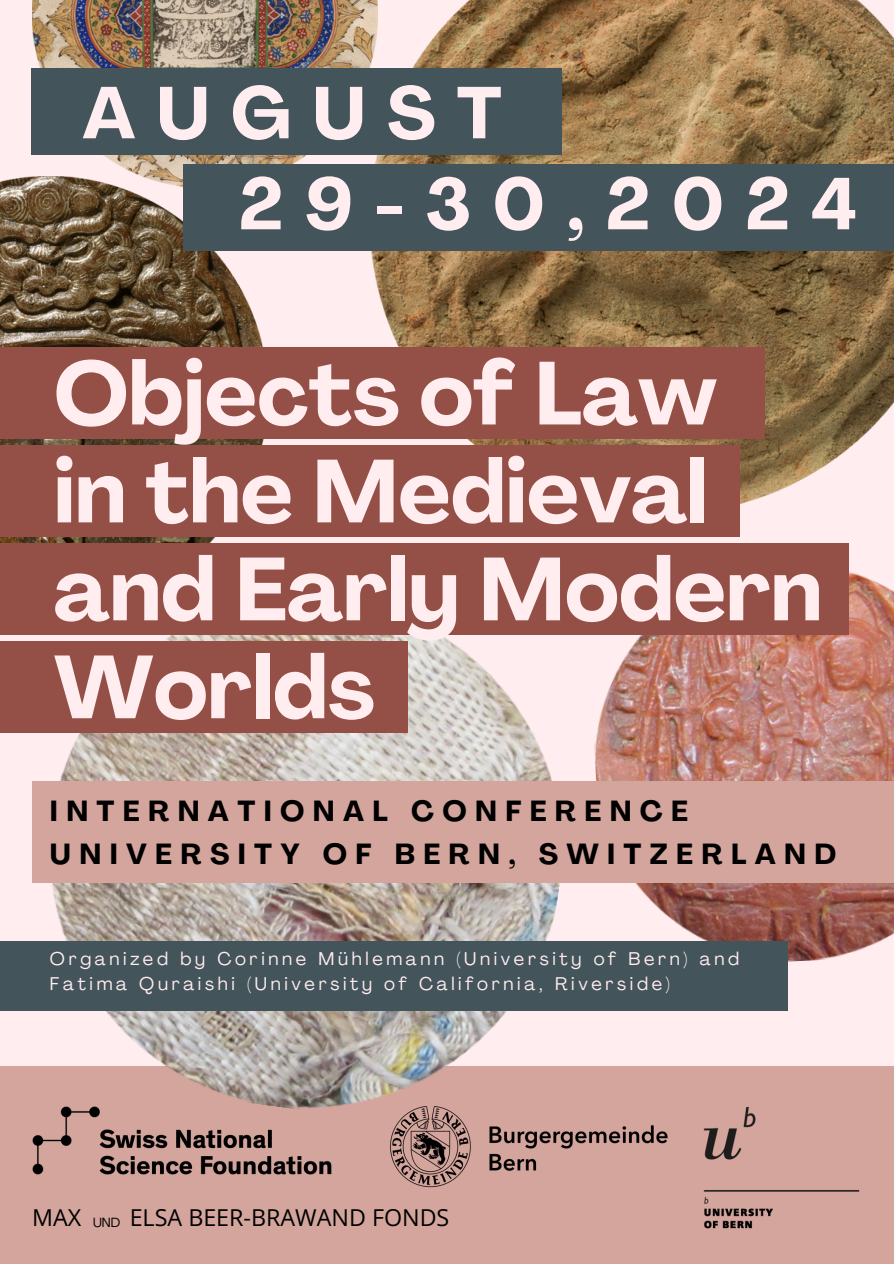
<style>
.page{position:relative;width:894px;height:1264px;background:#fff}
.page>*{position:absolute;margin:0;border:0;box-sizing:border-box;transform-origin:0 0}
.t1{font:700 88.05px/97.8px "Agrandir";color:#ffedef}
.t2{font:700 72.3px/90.9px "Agrandir";letter-spacing:.29em;color:#ffedef}
.t3{font:700 28.65px/42.8px "Agrandir";letter-spacing:.29em;color:#000}
.t4{font:23.25px "Open Sans";color:#000}
.t5{font:18.15px/24.8px "Agrandir";letter-spacing:.2em;color:#ffedef}
.s1{font-family:"Agrandir";font-size:13.05px}
</style>
<div class="page">
<div style="left:0;top:0;width:893px;height:1263px;background:#ffedef"></div>
<img style="left:32px;top:0;width:338px;height:177px">
<div style="left:0;top:1065px;width:893px;height:198px;background:#d4a59d"></div>
<img style="left:18px;top:635px;width:575px;height:472px">
<img style="left:0;top:177px;width:267px;height:367px">
<img style="left:586px;top:555px;width:307px;height:415px">
<div style="left:0;top:544px;width:848px;height:91px;background:#945047"></div>
<img style="left:370px;top:0;width:523px;height:513px">
<div style="left:0;top:348px;width:764px;height:91px;background:#945047"></div>
<div style="left:32px;top:69px;width:529px;height:86px;background:#44545b"></div>
<div style="left:0;top:445px;width:739px;height:92px;background:#945047"></div>
<div style="left:0;top:642px;width:408px;height:91px;background:#945047"></div>
<div style="left:32px;top:781px;width:861px;height:102px;background:#d4a59d"></div>
<div style="left:0;top:941px;width:787px;height:69px;background:#44545b"></div>
<div style="left:183px;top:165px;width:710px;height:86px;background:#44545b"></div>
<img style="left:703px;top:1107px;width:157px;height:122px">
<img style="left:32px;top:1106px;width:299px;height:68px">
<img style="left:389px;top:1103px;width:279px;height:85px">
<h2 class="t2" style="left:239px;top:75px;width:620px;text-indent:-156px">AUGUST<br>29-30,2024</h2>
<h1 class="t1" style="left:54px;top:353px;width:769px">Objects of Law<br>in the Medieval and Early Modern<br>Worlds</h1>
<h3 class="t3" style="left:50px;top:792px;width:787px">INTERNATIONAL CONFERENCE<br>UNIVERSITY OF BERN, SWITZERLAND</h3>
<p class="t5" style="left:50px;top:948px;width:690px">Organized by Corinne Mühlemann (University of Bern) and<br>Fatima Quraishi (University of California, Riverside)</p>
<p class="t4" style="left:32px;top:1200px;width:418px">MAX <span class="s1">UND</span> ELSA BEER-BRAWAND FONDS</p>
</div>
